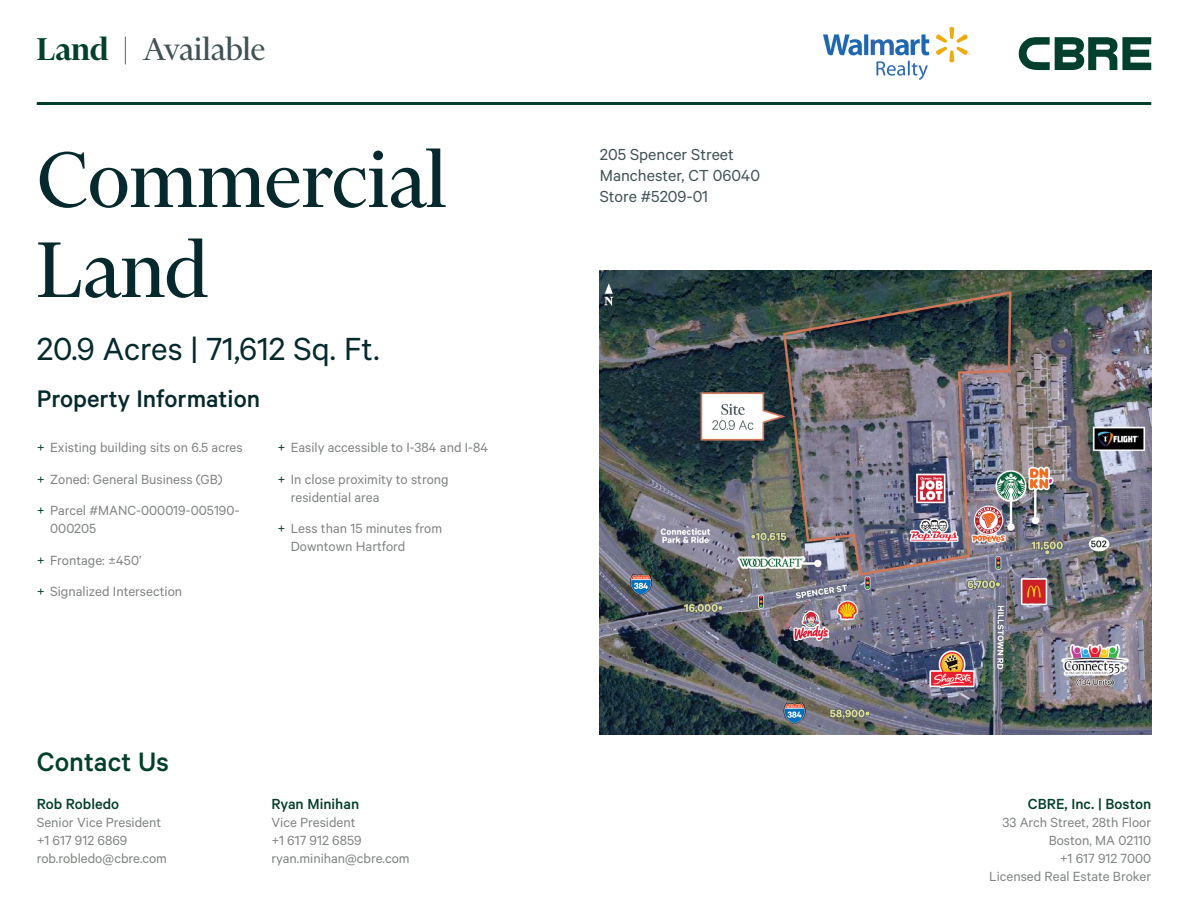
<style>
.page{position:relative;width:1188px;height:918px;background:#fff}
.page>*{position:absolute;margin:0;border:0;box-sizing:border-box;transform-origin:0 0}
.Heading_Large{font:90px/90px "Financier Display";color:#05292c}
.Subheading_Large{font:36px "Calibre";color:#05292c}
.t1{font:36px "Financier Display";color:#415255}
.Contact_Us{font:500 30px "Calibre";color:#023f2c}
.Subheading_Small{font:500 27px "Calibre";color:#05292c}
.t2{font:18px "Calibre";color:#415255}
.Broker_Name{font:500 16.5px "Calibre";color:#023f2c}
.Contact_Info{font:500 16.5px "Calibre";color:#023f2c}
.Contact_Info-2{font:15px/18px "Calibre";color:#808581}
.s1{font-weight:600;color:#023f2c}
.s2{color:#023f2c}
</style>
<div class="page">
<svg style="left:1019px;top:37px;width:132px;height:33px"></svg>
<hr style="left:37px;top:102px;width:1114px;height:3px;background:#023f2c">
<img style="left:824px;top:27px;width:145px;height:53px">
<img style="left:600px;top:270px;width:551px;height:464px">
<p class="t1" style="left:37px;top:30px;width:230px"><span class="s1">Land</span> | Available</p>
<p class="Heading_Large" style="left:37px;top:134px;width:411px">Commercial<br>Land</p>
<p class="Subheading_Large" style="left:37px;top:328px;width:344px">20.9 Acres | 71,612 Sq. Ft.</p>
<p class="Subheading_Small" style="left:37px;top:383px;width:225px">Property Information</p>
<p class="Contact_Info-2" style="left:37px;top:438px;width:208px"><span class="s2">+</span> Existing building sits on 6.5 acres</p>
<p class="Contact_Info-2" style="left:37px;top:470px;width:187px"><span class="s2">+</span> Zoned: General Business (GB)</p>
<p class="Contact_Info-2" style="left:50px;top:501px;width:191px;text-indent:-14px"><span class="s2">+</span> Parcel #MANC-000019-005190-<br>000205</p>
<p class="Contact_Info-2" style="left:37px;top:551px;width:107px"><span class="s2">+</span> Frontage: ±450’</p>
<p class="Contact_Info-2" style="left:37px;top:582px;width:147px"><span class="s2">+</span> Signalized Intersection</p>
<p class="Contact_Info-2" style="left:277px;top:438px;width:212px"><span class="s2">+</span> Easily accessible to I-384 and I-84</p>
<p class="Contact_Info-2" style="left:291px;top:470px;width:159px;text-indent:-14px"><span class="s2">+</span> In close proximity to strong residential area</p>
<p class="Contact_Info-2" style="left:291px;top:519px;width:153px;text-indent:-14px"><span class="s2">+</span> Less than 15 minutes from<br>Downtown Hartford</p>
<p class="Contact_Us" style="left:37px;top:744px;width:134px">Contact Us</p>
<p class="Broker_Name" style="left:37px;top:794px;width:84px">Rob Robledo</p>
<p class="Contact_Info-2" style="left:37px;top:813px;width:126px">Senior Vice President</p>
<p class="Contact_Info-2" style="left:37px;top:831px;width:92px">+1 617 912 6869</p>
<p class="Contact_Info-2" style="left:37px;top:849px;width:132px">rob.robledo@cbre.com</p>
<p class="Contact_Info" style="left:271px;top:794px;width:89px">Ryan Minihan</p>
<p class="Contact_Info-2" style="left:271px;top:813px;width:86px">Vice President</p>
<p class="Contact_Info-2" style="left:271px;top:831px;width:92px">+1 617 912 6859</p>
<p class="Contact_Info-2" style="left:271px;top:849px;width:140px">ryan.minihan@cbre.com</p>
<p class="t2" style="left:600px;top:144px;width:136px">205 Spencer Street</p>
<p class="t2" style="left:600px;top:165px;width:162px">Manchester, CT 06040</p>
<p class="t2" style="left:600px;top:186px;width:110px">Store #5209-01</p>
<p class="Broker_Name" style="left:1028px;top:795px;width:125px">CBRE, Inc. | Boston</p>
<p class="Contact_Info-2" style="left:1002px;top:813px;width:150px">33 Arch Street, 28th Floor</p>
<p class="Contact_Info-2" style="left:1049px;top:831px;width:104px">Boston, MA 02110</p>
<p class="Contact_Info-2" style="left:1060px;top:849px;width:93px">+1 617 912 7000</p>
<p class="Contact_Info-2" style="left:989px;top:867px;width:164px">Licensed Real Estate Broker</p>
</div>
